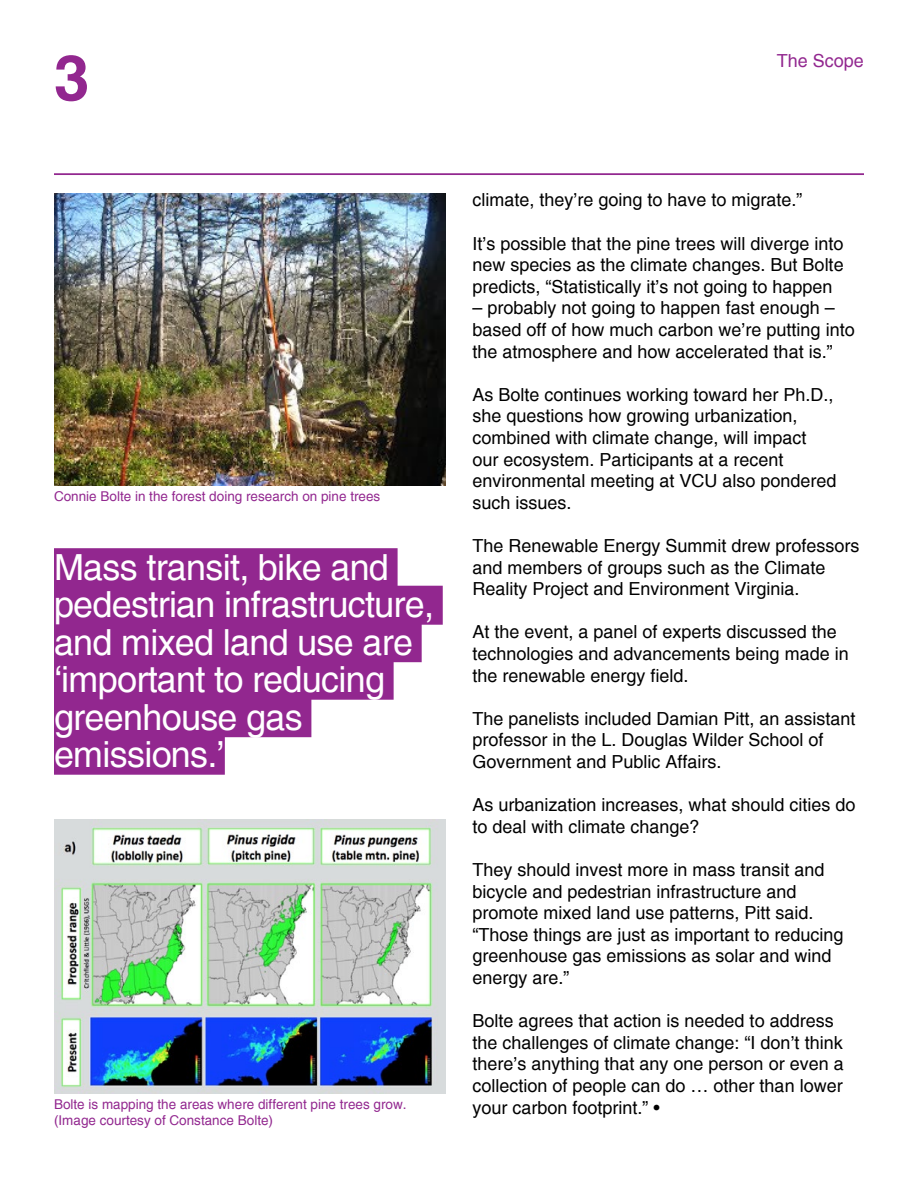
<style>
.page{position:relative;width:918px;height:1188px;background:#fff}
.page>*{position:absolute;margin:0;border:0;box-sizing:border-box;transform-origin:0 0}
.t1{font:700 63.75px "Helvetica";color:#92278f}
.t2{font:36px/37.5px "Helvetica";letter-spacing:-.02em;color:#fff}
.t3{font:18px/21.6px "Helvetica";color:#000}
.t4{font:18px "Helvetica";color:#92278f}
.t5{font:13.5px/16.2px "Helvetica";color:#92278f}
</style>
<div class="page">
<hr style="left:54px;top:174px;width:810px;height:1px;background:#92278f">
<img style="left:55px;top:193px;width:391px;height:293px">
<img style="left:54px;top:820px;width:392px;height:273px">
<div style="left:54px;top:548px;width:344px;height:39px;background:#92278f"></div>
<div style="left:54px;top:586px;width:389px;height:39px;background:#92278f"></div>
<div style="left:54px;top:623px;width:368px;height:39px;background:#92278f"></div>
<div style="left:54px;top:661px;width:340px;height:39px;background:#92278f"></div>
<div style="left:54px;top:698px;width:257px;height:39px;background:#92278f"></div>
<div style="left:54px;top:736px;width:171px;height:39px;background:#92278f"></div>
<h1 class="t1" style="left:54px;top:39px;width:37px">3</h1>
<p class="t5" style="left:54px;top:488px;width:328px">Connie Bolte in the forest doing research on pine trees</p>
<h2 class="t2" style="left:54px;top:550px;width:382px">Mass transit, bike and pedestrian infrastructure, and mixed land use are ‘important to reducing greenhouse gas emissions.’</h2>
<p class="t5" style="left:54px;top:1097px;width:354px">Bolte is mapping the areas where different pine trees grow. (Image courtesy of Constance Bolte)</p>
<p class="t4" style="left:777px;top:50px;width:89px">The Scope</p>
<p class="t3" style="left:472px;top:190px;width:332px">climate, they’re going to have to migrate.”</p>
<p class="t3" style="left:472px;top:233px;width:373px;text-align:justify">It’s possible that the pine trees will diverge into new species as the climate changes. But Bolte predicts, “Statistically it’s not going to happen</p>
<p class="t3" style="left:472px;top:298px;width:384px">– probably not going to happen fast enough – based off of how much carbon we’re putting into the atmosphere and how accelerated that is.”</p>
<p class="t3" style="left:472px;top:384px;width:366px">As Bolte continues working toward her Ph.D., she questions how growing urbanization, combined with climate change, will impact our ecosystem. Participants at a recent environmental meeting at VCU also pondered such issues.</p>
<p class="t3" style="left:472px;top:536px;width:389px">The Renewable Energy Summit drew professors and members of groups such as the Climate<br>Reality Project and Environment Virginia.</p>
<p class="t3" style="left:472px;top:622px;width:378px">At the event, a panel of experts discussed the technologies and advancements being made in the renewable energy field.</p>
<p class="t3" style="left:472px;top:708px;width:385px">The panelists included Damian Pitt, an assistant professor in the L. Douglas Wilder School of<br>Government and Public Affairs.</p>
<p class="t3" style="left:472px;top:795px;width:385px">As urbanization increases, what should cities do to deal with climate change?</p>
<p class="t3" style="left:472px;top:860px;width:373px">They should invest more in mass transit and bicycle and pedestrian infrastructure and promote mixed land use patterns, Pitt said. “Those things are just as important to reducing greenhouse gas emissions as solar and wind energy are.”</p>
<p class="t3" style="left:472px;top:1011px;width:373px">Bolte agrees that action is needed to address the challenges of climate change: “I don’t think there’s anything that any one person or even a collection of people can do … other than lower your carbon footprint.” •</p>
</div>
